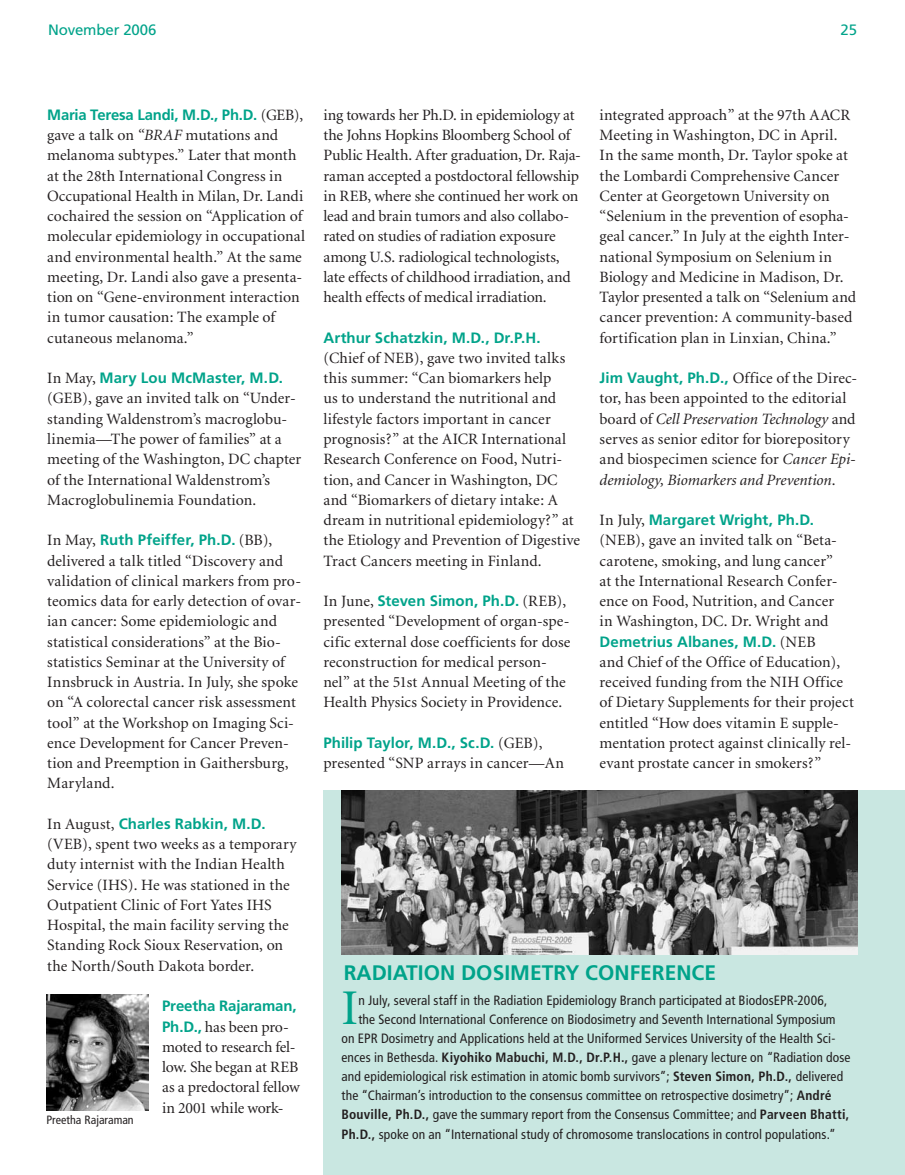
<style>
.page{position:relative;width:905px;height:1175px;background:#fff}
.page>*{position:absolute;margin:0;border:0;box-sizing:border-box;transform-origin:0 0}
.t1{font:49.95px "Minion";color:#00a38a}
.t2{font:700 21px "Frutiger";color:#00a38a}
.t3{font:15.75px/20.2px "Minion";letter-spacing:.005em;color:#231f20}
.t4{font:700 15px "Frutiger";letter-spacing:.005em;color:#00a38a}
.t5{font:700 15px "Frutiger";letter-spacing:-.015em;color:#00a38a}
.t6{font:15px "Frutiger";letter-spacing:-.01em;color:#00a38a}
.t7{font:condensed 13.5px "Frutiger";letter-spacing:.01em;color:#231f20}
.t8{font:condensed 12px "Frutiger";color:#231f20}
.s1{font-family:"Minion";font-weight:400;font-size:15.75px;color:#231f20}
.s2{font-style:italic}
.s3{font-family:"Frutiger";font-weight:700;font-size:15px;color:#00a38a}
.s4{font-weight:700}
</style>
<div class="page">
<div style="left:323px;top:790px;width:581px;height:384px;background:#c9e7e1"></div>
<img style="left:341px;top:790px;width:516px;height:164px">
<img style="left:46px;top:994px;width:102px;height:116px">
<p class="t6" style="left:48px;top:21px;width:110px">November 2006</p>
<p class="t6" style="left:840px;top:21px;width:9px">25</p>
<p class="t5" style="left:47px;top:106px;width:257px">Maria Teresa Landi, M.D., Ph.D. <span class="s1">(GEB),</span></p>
<p class="t3" style="left:47px;top:126px;width:259px">gave a talk on <span class="s2">“BRAF</span> mutations and melanoma subtypes.” Later that month at the 28th International Congress in Occupational Health in Milan, Dr. Landi cochaired the session on “Application of molecular epidemiology in occupational and environmental health.” At the same meeting, Dr. Landi also gave a presenta&shy;tion on “Gene-environment interaction in tumor causation: The example of cutaneous melanoma.”</p>
<p class="t4" style="left:47px;top:369px;width:237px"><span class="s1">In May,</span> Mary Lou McMaster, M.D.</p>
<p class="t3" style="left:47px;top:389px;width:256px">(GEB), gave an invited talk on “Under&shy;standing Waldenstrom’s macroglobu&shy;linemia—The power of families” at a meeting of the Washington, DC chapter of the International Waldenstrom’s Macroglobulinemia Foundation.</p>
<p class="t4" style="left:47px;top:531px;width:227px"><span class="s1">In May,</span> Ruth Pfeiffer, Ph.D. <span class="s1">(BB),</span></p>
<p class="t3" style="left:47px;top:551px;width:255px">delivered a talk titled “Discovery and validation of clinical markers from pro&shy;teomics data for early detection of ovar&shy;ian cancer: Some epidemiologic and statistical considerations” at the Bio&shy;statistics Seminar at the University of Innsbruck in Austria. In July, she spoke on “A colorectal cancer risk assessment tool” at the Workshop on Imaging Sci&shy;ence Development for Cancer Preven&shy;tion and Preemption in Gaithersburg, Maryland.</p>
<p class="t4" style="left:47px;top:815px;width:220px"><span class="s1">In August,</span> Charles Rabkin, M.D.</p>
<p class="t3" style="left:47px;top:834px;width:251px">(VEB), spent two weeks as a temporary duty internist with the Indian Health Service (IHS). He was stationed in the Outpatient Clinic of Fort Yates IHS Hospital, the main facility serving the Standing Rock Sioux Reservation, on the North/South Dakota border.</p>
<p class="t4" style="left:162px;top:997px;width:136px">Preetha Rajaraman,</p>
<p class="t3" style="left:162px;top:1017px;width:139px"><span class="s3">Ph.D.,</span> has been pro&shy;moted to research fel&shy;low. She began at REB as a predoctoral fellow in 2001 while work-</p>
<p class="t8" style="left:47px;top:1112px;width:89px">Preetha Rajaraman</p>
<p class="t3" style="left:323px;top:105px;width:259px">ing towards her Ph.D. in epidemiology at the Johns Hopkins Bloomberg School of Public Health. After graduation, Dr. Raja&shy;raman accepted a postdoctoral fellowship in REB, where she continued her work on lead and brain tumors and also collabo&shy;rated on studies of radiation exposure among U.S. radiological technologists, late effects of childhood irradiation, and health effects of medical irradiation.</p>
<p class="t4" style="left:323px;top:329px;width:219px">Arthur Schatzkin, M.D., Dr.P.H .</p>
<p class="t3" style="left:323px;top:348px;width:258px">(Chief of NEB), gave two invited talks this summer: “Can biomarkers help<br>us to understand the nutritional and lifestyle factors important in cancer prognosis?” at the AICR International Research Conference on Food, Nutri&shy;tion, and Cancer in Washington, DC and “Biomarkers of dietary intake: A dream in nutritional epidemiology?” at the Etiology and Prevention of Digestive Tract Cancers meeting in Finland.</p>
<p class="t4" style="left:323px;top:592px;width:244px"><span class="s1">In June,</span> Steven Simon, Ph.D. <span class="s1">(REB),</span></p>
<p class="t3" style="left:323px;top:612px;width:248px">presented “Development of organ-spe&shy;cific external dose coefficients for dose reconstruction for medical person&shy;nel” at the 51st Annual Meeting of the Health Physics Society in Providence.</p>
<p class="t4" style="left:323px;top:734px;width:221px">Philip Taylor, M.D., Sc.D. <span class="s1">(GEB),</span></p>
<p class="t3" style="left:323px;top:753px;width:242px">presented “SNP arrays in cancer—An</p>
<p class="t3" style="left:599px;top:105px;width:258px">integrated approach” at the 97th AACR Meeting in Washington, DC in April.<br>In the same month, Dr. Taylor spoke at the Lombardi Comprehensive Cancer Center at Georgetown University on “Selenium in the prevention of esopha&shy;geal cancer.” In July at the eighth Inter&shy;national Symposium on Selenium in Biology and Medicine in Madison, Dr.<br>Taylor presented a talk on “Selenium and cancer prevention: A community-based fortification plan in Linxian, China.”</p>
<p class="t3" style="left:599px;top:369px;width:259px"><span class="s3">Jim Vaught, Ph.D.,</span> Office of the Direc&shy;tor, has been appointed to the editorial board of <span class="s2">Cell Preservation Technology</span> and serves as senior editor for biorepository and biospecimen science for <span class="s2">Cancer Epi&shy;demiology, Biomarkers and Prevention</span>.</p>
<p class="t4" style="left:599px;top:511px;width:216px"><span class="s1">In July,</span> Margaret Wright, Ph.D.</p>
<p class="t3" style="left:599px;top:531px;width:239px">(NEB), gave an invited talk on “Beta&shy;carotene, smoking, and lung cancer” at the International Research Confer&shy;ence on Food, Nutrition, and Cancer in Washington, DC. Dr. Wright and</p>
<p class="t4" style="left:599px;top:632px;width:217px">Demetrius Albanes, M.D. <span class="s1">(NEB</span></p>
<p class="t3" style="left:599px;top:652px;width:256px">and Chief of the Office of Education), received funding from the NIH Office of Dietary Supplements for their project entitled “How does vitamin E supple&shy;mentation protect against clinically rel&shy;evant prostate cancer in smokers?”</p>
<h2 class="t2" style="left:344px;top:959px;width:310px">RADIATION DOSIMETRY CON FEREN</h2>
<h2 class="t2" style="left:691px;top:959px;width:23px">CE</h2>
<h1 class="t1" style="left:341px;top:983px;width:18px">I</h1>
<p class="t7" style="left:358px;top:992px;width:470px">n July, several staff in the Radiation Epidemiology Branch participated at BiodosEPR-2006,</p>
<p class="t7" style="left:358px;top:1011px;width:479px">the Second International Conference on Biodosimetry and Seventh International Symposium</p>
<p class="t7" style="left:341px;top:1030px;width:495px">on EPR Dosimetry and Applications held at the Uniformed Services University of the Health Sci-</p>
<p class="t7" style="left:341px;top:1049px;width:510px">ences in Bethesda. <span class="s4">Kiyohiko Mabuchi, M.D., Dr.P.H.,</span> gave a plenary lecture on “Radiation dose</p>
<p class="t7" style="left:341px;top:1068px;width:503px">and epidemiological risk estimation in atomic bomb survivors”; <span class="s4">Steven Simon, Ph.D.,</span> delivered</p>
<p class="t7" style="left:341px;top:1087px;width:491px">the “Chairman’s introduction to the consensus committee on retrospective dosimetry”; <span class="s4">André</span></p>
<p class="t7" style="left:341px;top:1106px;width:509px"><span class="s4">Bouville, Ph.D.,</span> gave the summary report from the Consensus Committee; and <span class="s4">Parveen Bhatti,</span></p>
<p class="t7" style="left:341px;top:1126px;width:496px"><span class="s4">Ph.D.,</span> spoke on an “International study of chromosome translocations in control populations.”</p>
</div>
